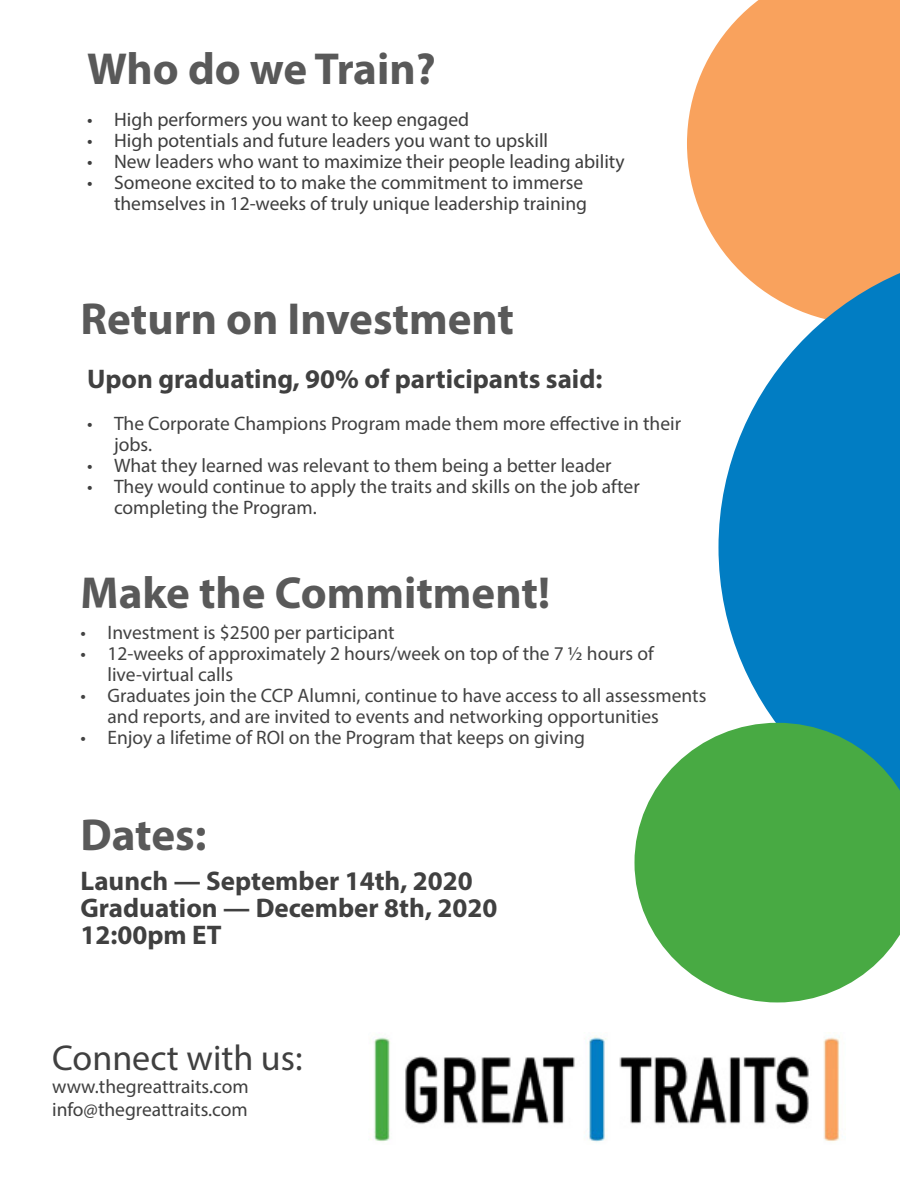
<style>
.page{position:relative;width:900px;height:1200px;background:#fff}
.page>*{position:absolute;margin:0;border:0;box-sizing:border-box;transform-origin:0 0}
.t1{font:700 45px "Myriad Pro";color:#595959}
.t2{font:36px "Myriad Pro";color:#404040}
.t3{font:700 27px/27px "Myriad Pro";color:#404040}
.t4{font:19.5px/21px "Myriad Pro";color:#424242}
.t5{font:19.5px/21px "Myriad Pro";color:#404040}
.t6{font:19.5px/21px "Myriad Pro";color:#3d3d3d;text-align:right}
</style>
<div class="page">
<img style="left:373px;top:1035px;width:467px;height:107px">
<svg style="left:687px;top:0;width:213px;height:248px;fill:#f9a25d"></svg>
<svg style="left:718px;top:248px;width:182px;height:475px;fill:#017dc3"></svg>
<svg style="left:635px;top:723px;width:265px;height:279px;fill:#48aa43"></svg>
<h1 class="t1" style="left:87px;top:40px;width:350px">Who do we Train?</h1>
<p class="t6" style="left:87px;top:108px;width:384px">• High performers you want to keep engaged</p>
<p class="t6" style="left:87px;top:129px;width:463px">• High potentials and future leaders you want to upskill</p>
<p class="t6" style="left:87px;top:150px;width:539px">• New leaders who want to maximize their people leading ability</p>
<p class="t6" style="left:87px;top:171px;width:502px">• Someone excited to to make the commitment to immerse themselves in 12-weeks of truly unique leadership training</p>
<h1 class="t1" style="left:80px;top:290px;width:435px">Return on Investment</h1>
<h3 class="t3" style="left:87px;top:365px;width:517px">Upon graduating, 90% of participants said:</h3>
<p class="t5" style="left:114px;top:413px;width:569px;text-indent:-27px">• The Corporate Champions Program made them more effective in their jobs.</p>
<p class="t5" style="left:87px;top:455px;width:526px">• What they learned was relevant to them being a better leader</p>
<p class="t5" style="left:114px;top:476px;width:527px;text-indent:-27px">• They would continue to apply the traits and skills on the job after completing the Program.</p>
<h1 class="t1" style="left:80px;top:563px;width:471px">Make the Commitment!</h1>
<p class="t4" style="left:80px;top:622px;width:316px">• Investment is $2500 per participant</p>
<p class="t4" style="left:108px;top:643px;width:548px;text-indent:-27px">• 12-weeks of approximately 2 hours/week on top of the 7 ½ hours of live-virtual calls</p>
<p class="t4" style="left:108px;top:685px;width:600px;text-indent:-27px">• Graduates join the CCP Alumni, continue to have access to all assessments and reports, and are invited to events and networking opportunities</p>
<p class="t4" style="left:80px;top:727px;width:506px">• Enjoy a lifetime of ROI on the Program that keeps on giving</p>
<h1 class="t1" style="left:80px;top:805px;width:127px">Dates:</h1>
<h3 class="t3" style="left:80px;top:867px;width:418px">Launch — September 14th, 2020<br>Graduation — December 8th, 2020<br>12:00pm ET</h3>
<h2 class="t2" style="left:52px;top:1035px;width:252px">Connect with us:</h2>
<p class="t5" style="left:52px;top:1074px;width:198px;line-height:23.4px">www.thegreattraits.com info@thegreattraits.com</p>
</div>
